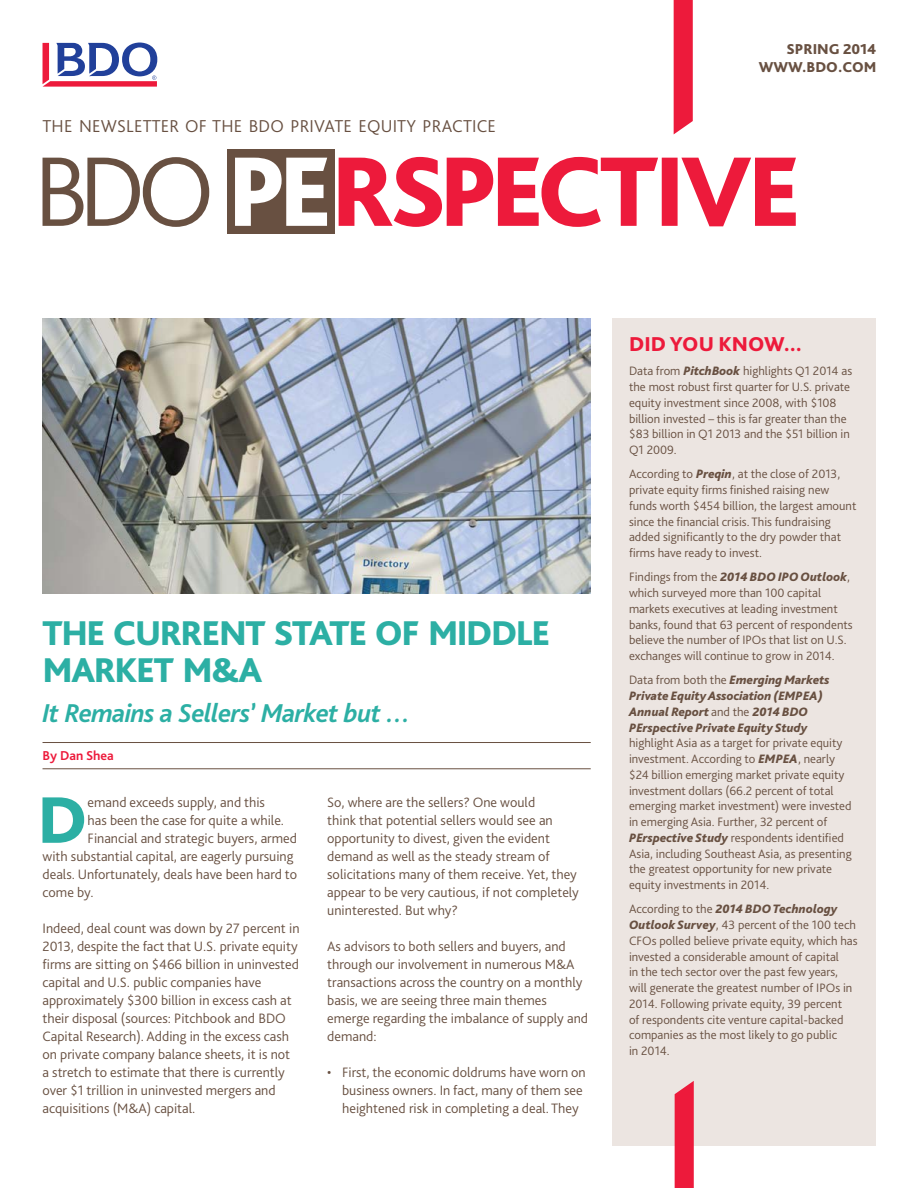
<style>
.page{position:relative;width:918px;height:1188px;background:#fff}
.page>*{position:absolute;margin:0;border:0;box-sizing:border-box;transform-origin:0 0}
.t1{font:800 68.85px "Bliss Pro";color:#2cafa4}
.t2{font:800 36px/37.5px "Bliss Pro";letter-spacing:-.04em;color:#2cafa4}
.t3{font:italic 700 27px "Bliss Pro";letter-spacing:-.025em;color:#2cafa4}
.t4{font:800 21px "Bliss Pro";color:#ed1a3b}
.t5{font:300 18px "Bliss Pro";letter-spacing:.01em;color:#685041}
.t6{font:800 15px/18px "Bliss Pro";color:#685041;text-align:right}
.t7{font:300 14.25px/18px "Bliss Pro";color:#685041}
.t8{font:700 13.5px "Bliss Pro";color:#ed1a3b}
.t9{font:300 12.75px/15.8px "Bliss Pro";color:#685041}
.t10{font:italic 800 12.75px/15.8px "Bliss Pro";color:#685041}
.s1{font-weight:800;font-style:italic}
.s2{font-weight:300;font-style:normal}
</style>
<div class="page">
<div style="left:612px;top:318px;width:263px;height:827px;background:#ece5e1"></div>
<svg style="left:674px;top:0;width:19px;height:134px"></svg>
<svg style="left:43px;top:43px;width:114px;height:44px"></svg>
<svg style="left:675px;top:1081px;width:19px;height:107px"></svg>
<img style="left:43px;top:318px;width:548px;height:276px">
<div style="left:227px;top:150px;width:107px;height:84px;background:#685041"></div>
<svg style="left:339px;top:157px;width:457px;height:70px"></svg>
<svg style="left:235px;top:158px;width:92px;height:68px"></svg>
<svg style="left:43px;top:157px;width:166px;height:70px"></svg>
<hr style="left:43px;top:742px;width:548px;height:1px;background:#685041">
<hr style="left:43px;top:768px;width:548px;height:1px;background:#685041">
<h3 class="t5" style="left:43px;top:114px;width:455px">THE NEWSLETTER OF THE BDO PRIVATE EQUITY PRACTICE</h3>
<p class="t6" style="left:759px;top:40px;width:119px">SPRING 2014<br>WWW.BDO.COM</p>
<h2 class="t2" style="left:43px;top:613px;width:509px">THE CURRENT STATE OF MIDDLE<br>MARKET M&amp;A</h2>
<h3 class="t3" style="left:43px;top:696px;width:370px">It Remains a Sellers’ Market but …</h3>
<p class="t8" style="left:43px;top:747px;width:73px">By Dan Shea</p>
<h1 class="t1" style="left:37px;top:777px;width:52px">D</h1>
<p class="t7" style="left:88px;top:793px;width:179px">emand exceeds supply, and this</p>
<p class="t7" style="left:327px;top:793px;width:253px">So, where are the sellers? One would<br>think that potential sellers would see an opportunity to divest, given the evident demand as well as the steady stream of solicitations many of them receive. Yet, they appear to be very cautious, if not completely uninterested. But why?</p>
<p class="t7" style="left:327px;top:937px;width:262px">As advisors to both sellers and buyers, and through our involvement in numerous M&amp;A transactions across the country on a monthly basis, we are seeing three main themes emerge regarding the imbalance of supply and demand:</p>
<p class="t7" style="left:342px;top:1063px;width:245px;text-indent:-15px">• First, the economic doldrums have worn on business owners. In fact, many of them see heightened risk in completing a deal. They</p>
<p class="t7" style="left:88px;top:811px;width:198px">has been the case for quite a while.</p>
<p class="t7" style="left:88px;top:829px;width:211px">Financial and strategic buyers, armed</p>
<p class="t7" style="left:43px;top:847px;width:253px">with substantial capital, are eagerly pursuing</p>
<p class="t7" style="left:43px;top:865px;width:256px">deals. Unfortunately, deals have been hard to</p>
<p class="t7" style="left:43px;top:883px;width:53px">come by.</p>
<p class="t7" style="left:43px;top:919px;width:259px">Indeed, deal count was down by 27 percent in 2013, despite the fact that U.S. private equity firms are sitting on $466 billion in uninvested capital and U.S. public companies have approximately $300 billion in excess cash at their disposal (sources: Pitchbook and BDO Capital Research). Adding in the excess cash on private company balance sheets, it is not a stretch to estimate that there is currently over $1 trillion in uninvested mergers and acquisitions (M&amp;A) capital.</p>
<h3 class="t4" style="left:629px;top:331px;width:175px">DID YOU KNOW...</h3>
<p class="t9" style="left:629px;top:363px;width:225px">Data from <span class="s1">PitchBook</span> highlights Q1 2014 as the most robust first quarter for U.S. private equity investment since 2008, with $108 billion invested – this is far greater than the $83 billion in Q1 2013 and the $51 billion in Q1 2009.</p>
<p class="t9" style="left:629px;top:466px;width:229px">According to <span class="s1">Preqin</span>, at the close of 2013, private equity firms finished raising new funds worth $454 billion, the largest amount since the financial crisis. This fundraising added significantly to the dry powder that firms have ready to invest.</p>
<p class="t9" style="left:629px;top:569px;width:225px">Findings from the <span class="s1">2014 BDO IPO Outlook</span>, which surveyed more than 100 capital markets executives at leading investment banks, found that 63 percent of respondents believe the number of IPOs that list on U.S. exchanges will continue to grow in 2014.</p>
<p class="t10" style="left:629px;top:672px;width:202px"><span class="s2">Data from both the</span> Emerging Markets Private Equity Association (EMPEA)<br>Annual Report <span class="s2">and the</span> 2014 BDO PErspective Private Equity Study</p>
<p class="t9" style="left:629px;top:735px;width:224px">highlight Asia as a target for private equity investment. According to <span class="s1">EMPEA</span>, nearly $24 billion emerging market private equity investment dollars (66.2 percent of total emerging market investment) were invested in emerging Asia. Further, 32 percent of <span class="s1">PErspective Study</span> respondents identified Asia, including Southeast Asia, as presenting the greatest opportunity for new private equity investments in 2014.</p>
<p class="t9" style="left:629px;top:901px;width:230px">According to the <span class="s1">2014 BDO Technology Outlook Survey</span>, 43 percent of the 100 tech CFOs polled believe private equity, which has invested a considerable amount of capital<br>in the tech sector over the past few years, will generate the greatest number of IPOs in 2014. Following private equity, 39 percent<br>of respondents cite venture capital-backed companies as the most likely to go public<br>in 2014.</p>
</div>
